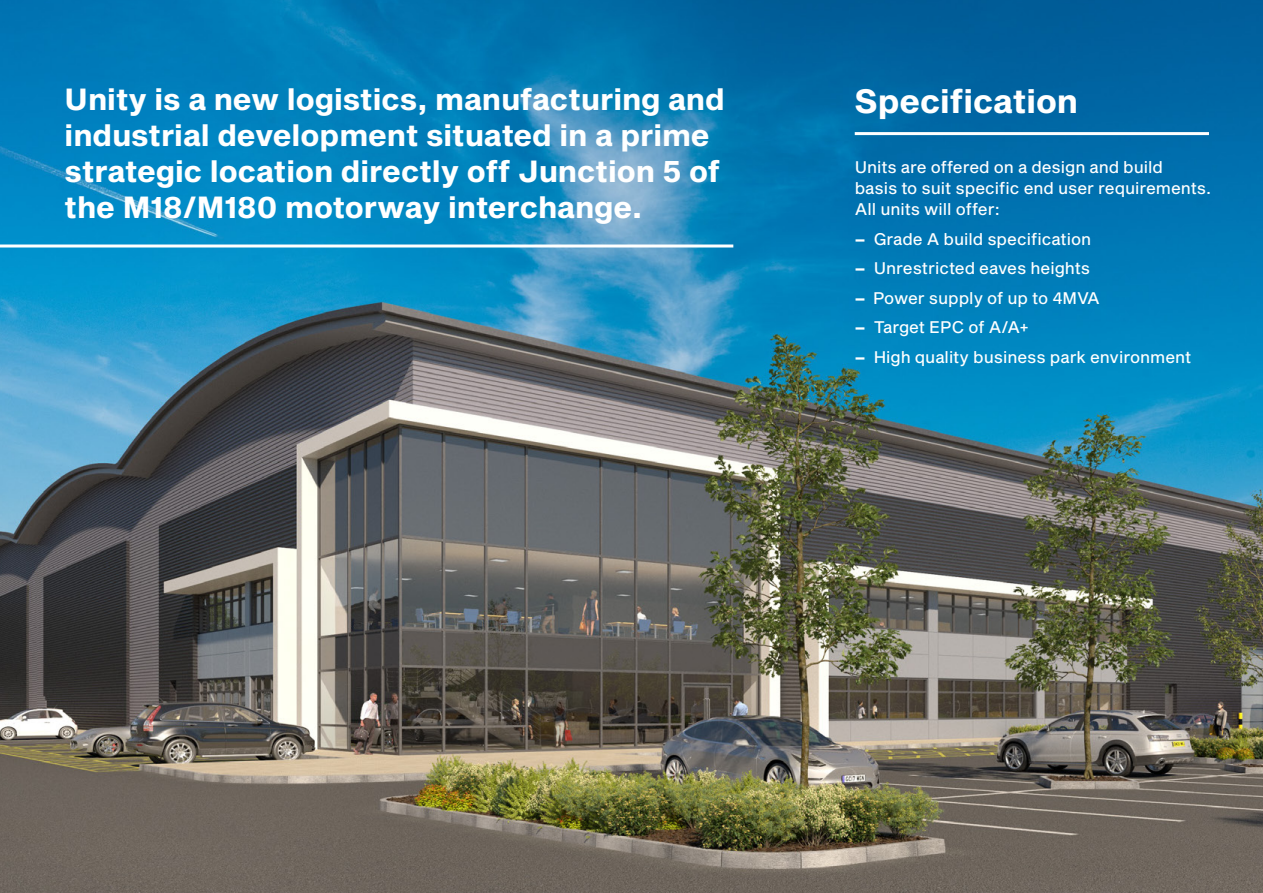
<style>
.page{position:relative;width:1263px;height:893px;background:#fff}
.page>*{position:absolute;margin:0;border:0;box-sizing:border-box;transform-origin:0 0}
.t1{font:33px "Sequel Sans Bold Body";color:#fff}
.t2{font:30px/36px "Sequel Sans Bold Body";color:#fff}
.t3{font:16.5px/21px "Sequel Sans Roman Body";color:#fff}
.s1{font-family:"Sequel Sans Bold Head"}
</style>
<div class="page">
<img style="left:0;top:0;width:1263px;height:893px">
<hr style="left:0;top:244px;width:733px;height:3px;background:#fff">
<hr style="left:855px;top:132px;width:354px;height:3px;background:#fff">
<h2 class="t2" style="left:65px;top:83px;width:661px">Unity is a new logistics, manufacturing and industrial development situated in a prime strategic location directly off Junction 5 of the M18/M180 motorway interchange.</h2>
<h1 class="t1" style="left:855px;top:78px;width:225px">Specification</h1>
<p class="t3" style="left:855px;top:157px;width:358px">Units are offered on a design and build<br>basis to suit specific end user requirements.<br>All units will offer:</p>
<p class="t3" style="left:855px;top:229px;width:238px"><span class="s1">–</span> Grade A build specification</p>
<p class="t3" style="left:855px;top:258px;width:237px"><span class="s1">–</span> Unrestricted eaves heights</p>
<p class="t3" style="left:855px;top:288px;width:246px"><span class="s1">–</span> Power supply of up to 4MVA</p>
<p class="t3" style="left:855px;top:317px;width:175px"><span class="s1">–</span> Target EPC of A/A+</p>
<p class="t3" style="left:855px;top:347px;width:338px"><span class="s1">–</span> High quality business park environment</p>
</div>
